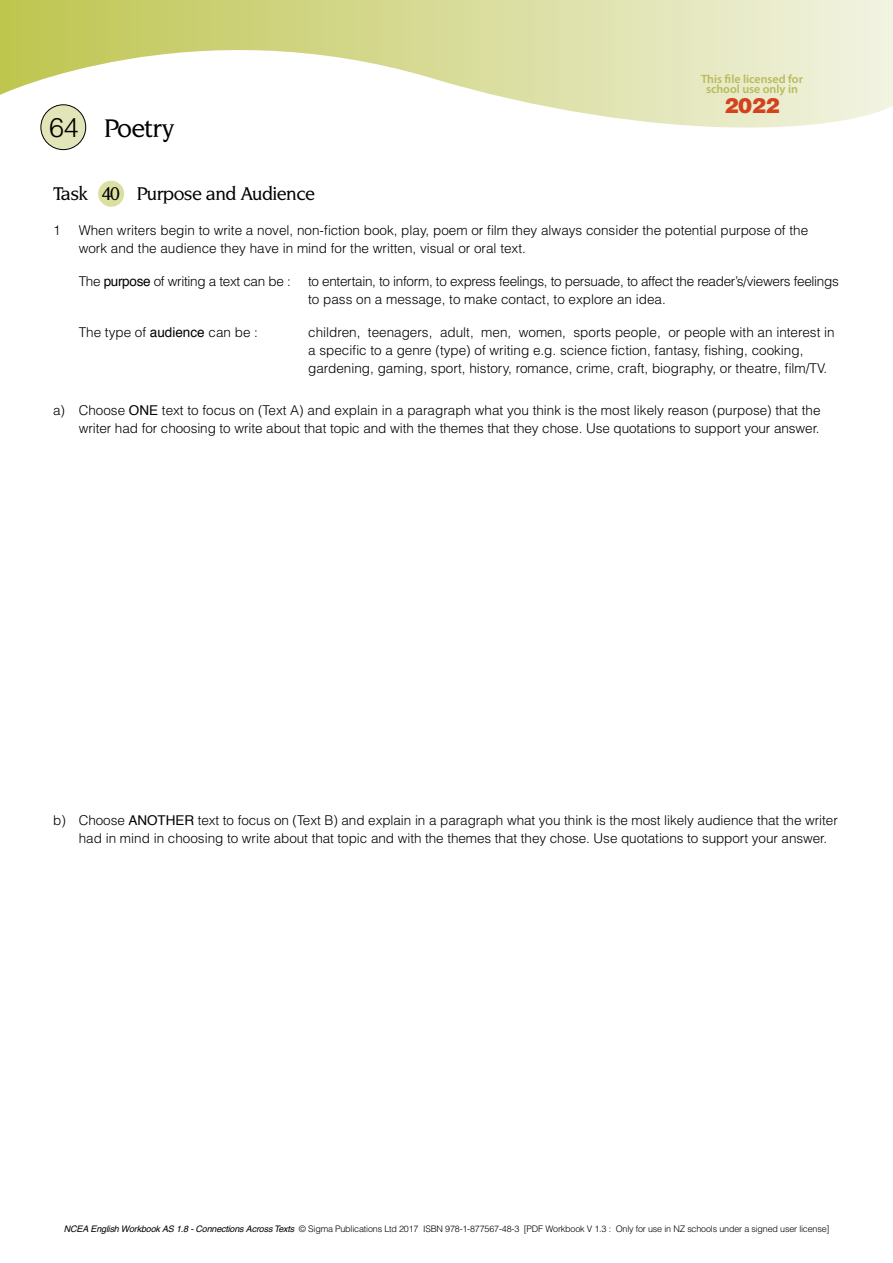
<style>
.page{position:relative;width:893px;height:1263px;background:#fff}
.page>*{position:absolute;margin:0;border:0;box-sizing:border-box;transform-origin:0 0}
.t1{font:500 27px "Novarese IT Cby BT";letter-spacing:-.03em;color:#000}
.t2{font:900 21px "Helvetica";color:#d3411e}
.t3{font:500 19.5px "Novarese IT Cby BT";letter-spacing:-.03em;color:#000}
.t4{font:300 13.5px/18px "Helvetica";color:#000}
.t5{font:300 13.5px/18px "Helvetica";letter-spacing:-.025em;color:#000}
.t6{font:600 12px/10.5px "Myriad Pro";color:#b8ba5a;text-align:center}
.t7{font:300 9px "Helvetica";letter-spacing:-.02em;color:#000}
.s1{font-family:"Helvetica";font-weight:300}
.s2{font-weight:400}
.s3{font-weight:400;font-style:italic}
</style>
<div class="page">
<svg style="left:1px;top:0;width:892px;height:128px"></svg>
<svg style="left:0;top:0;width:1px;height:95px"></svg>
<div style="left:41px;top:105px;width:45px;height:45px;background:#e2e5b7;border-radius:50%"></div>
<div style="left:41px;top:104px;width:45px;height:46px;border:1px solid #000;border-radius:50%"></div>
<div style="left:99px;top:181px;width:24px;height:25px;background:#dcdfa2;border-radius:50%"></div>
<div style="left:98px;top:181px;width:26px;height:26px;border:2px solid #dcdfa2;border-radius:50%"></div>
<h1 class="t1" style="left:49px;top:111px;width:127px"><span class="s1">64</span> Poetry</h1>
<h3 class="t3" style="left:53px;top:182px;width:263px">Task 40 Purpose and Audience</h3>
<p class="t6" style="left:701px;top:73px;width:103px">This file licensed for school use only in</p>
<h2 class="t2" style="left:725px;top:92px;width:56px">2022</h2>
<p class="t4" style="left:53px;top:221px;width:9px">1</p>
<p class="t4" style="left:79px;top:221px;width:731px">When writers begin to write a novel, non-fiction book, play, poem or film they always consider the potential purpose of the work and the audience they have in mind for the written, visual or oral text.</p>
<p class="t5" style="left:79px;top:272px;width:214px">The <span class="s2">purpose</span> of writing a text can be :</p>
<p class="t5" style="left:308px;top:272px;width:532px">to entertain, to inform, to express feelings, to persuade, to affect the reader’s/viewers feelings to pass on a message, to make contact, to explore an idea.</p>
<p class="t4" style="left:79px;top:323px;width:181px">The type of <span class="s2">audience</span> can be :</p>
<p class="t4" style="left:308px;top:323px;width:528px">children, teenagers, adult, men, women, sports people, or people with an interest in a specific to a genre (type) of writing e.g. science fiction, fantasy, fishing, cooking, gardening, gaming, sport, history, romance, crime, craft, biography, or theatre, film/TV.</p>
<p class="t4" style="left:53px;top:401px;width:769px;text-align:right">a) Choose <span class="s2">ONE</span> text to focus on (Text A) and explain in a paragraph what you think is the most likely reason (purpose) that the writer had for choosing to write about that topic and with the themes that they chose. Use quotations to support your answer.</p>
<p class="t4" style="left:79px;top:811px;width:761px;text-indent:-26px">b) Choose <span class="s2">ANOTHER</span> text to focus on (Text B) and explain in a paragraph what you think is the most likely audience that the writer had in mind in choosing to write about that topic and with the themes that they chose. Use quotations to support your answer.</p>
<p class="t7" style="left:64px;top:1223px;width:767px"><span class="s3">NCEA English Workbook AS 1.8 - Connections Across Texts</span> © Sigma Publications Ltd 2017 ISBN 978-1-877567-48-3 [PDF Workbook V 1.3 : Only for use in NZ schools under a signed user license]</p>
</div>
